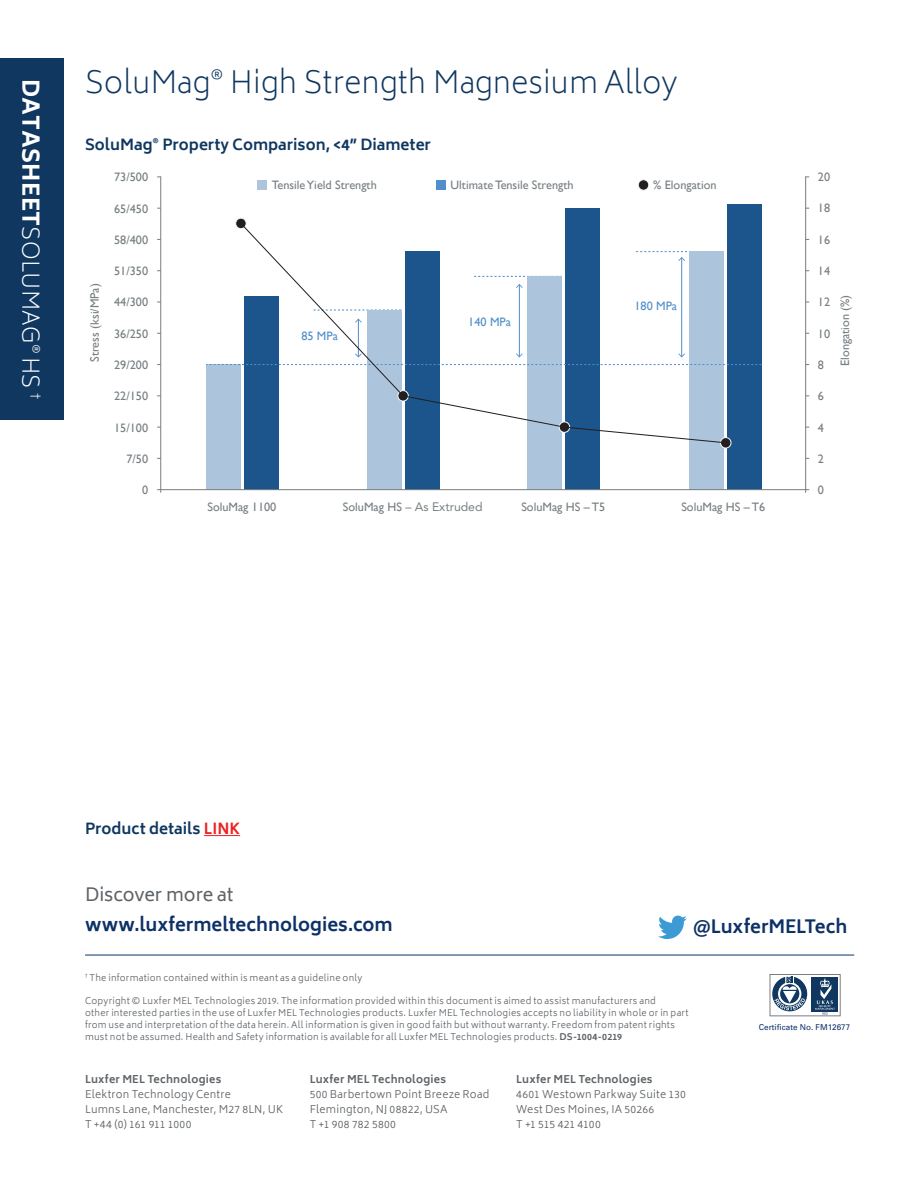
<style>
.page{position:relative;width:918px;height:1188px;background:#fff}
.page>*{position:absolute;margin:0;border:0;box-sizing:border-box;transform-origin:0 0}
.t1{font:200 30px "Biryani";color:#0f3760}
.t2{font:800 22.5px "Biryani";letter-spacing:.01em;color:#fff}
.t3{font:700 18px "Biryani";letter-spacing:-.005em;color:#0d3166}
.t4{font:18px "Biryani";letter-spacing:-.005em;color:#5e6367}
.Content_Header{font:700 15px "Biryani";color:#0f3760}
.t5{font:12.3px "Gill Sans";color:#777f82}
.t6{font:12.3px "Avenir";color:#777f82}
.t7{font:12.3px "Gill Sans";color:#528eca}
.t8{font:300 10.5px/15px "Biryani";letter-spacing:.02em;color:#5e6367}
.t9{font:700 10.5px "Biryani";letter-spacing:.02em;color:#5e6367}
.t10{font:300 9px/12px "Biryani";letter-spacing:.03em;color:#5e6367}
.t11{font:8.1px "Univers";color:#0d3166}
.s1{font-weight:200}
.s2{font-family:"Gill Sans"}
.s3{color:#ee2123}
.s4{font-weight:700}
</style>
<div class="page">
<div style="left:0;top:59px;width:64px;height:361px;background:#0f3760"></div>
<hr style="left:85px;top:955px;width:769px;height:1px;background:#0d3166">
<svg style="left:770px;top:974px;width:71px;height:42px"></svg>
<svg style="left:658px;top:916px;width:29px;height:23px"></svg>
<div style="left:727px;top:204px;width:35px;height:286px;background:#1b558b"></div>
<div style="left:689px;top:252px;width:35px;height:238px;background:#acc5dd"></div>
<div style="left:565px;top:208px;width:35px;height:282px;background:#1b558b"></div>
<div style="left:527px;top:276px;width:35px;height:214px;background:#acc5dd"></div>
<div style="left:405px;top:252px;width:35px;height:238px;background:#1b558b"></div>
<div style="left:367px;top:310px;width:35px;height:180px;background:#acc5dd"></div>
<div style="left:244px;top:296px;width:35px;height:194px;background:#1b558b"></div>
<div style="left:206px;top:365px;width:35px;height:125px;background:#acc5dd"></div>
<svg style="left:206px;top:364px;width:556px;height:1px"></svg>
<hr style="left:160px;top:176px;width:1px;height:317px;background:#797f80">
<hr style="left:805px;top:176px;width:1px;height:317px;background:#797f80">
<hr style="left:157px;top:489px;width:652px;height:1px;background:#797f80">
<svg style="left:235px;top:218px;width:11px;height:11px"></svg>
<svg style="left:638px;top:179px;width:11px;height:12px"></svg>
<svg style="left:720px;top:437px;width:12px;height:12px"></svg>
<div style="left:436px;top:180px;width:10px;height:10px;background:#528eca"></div>
<div style="left:257px;top:180px;width:9px;height:10px;background:#acc5dd"></div>
<svg style="left:239px;top:222px;width:488px;height:222px"></svg>
<hr style="left:204px;top:835px;width:36px;height:1px;background:#ee2123">
<h2 class="t2" style="left:43px;top:79px;width:323px;rotate:90deg">DATASHEET<span class="s1">SOLUMAG</span><sup>®</sup> <span class="s1">HS</span> <sup>†</sup></h2>
<p class="t1" style="left:85px;top:65px;width:594px">SoluMag<sup>®</sup> High Strength Magnesium Alloy</p>
<p class="Content_Header" style="left:85px;top:136px;width:348px">SoluMag<sup>®</sup> Property Comparison, &lt;4” Diameter</p>
<p class="t5" style="left:114px;top:170px;width:35px">73/500</p>
<p class="t5" style="left:114px;top:201px;width:35px">65/450</p>
<p class="t5" style="left:114px;top:232px;width:35px">58/400</p>
<p class="t5" style="left:114px;top:264px;width:35px">51/350</p>
<p class="t5" style="left:114px;top:295px;width:35px">44/300</p>
<p class="t5" style="left:114px;top:326px;width:35px">36/250</p>
<p class="t5" style="left:114px;top:358px;width:35px">29/200</p>
<p class="t5" style="left:114px;top:389px;width:35px">22/150</p>
<p class="t5" style="left:114px;top:420px;width:35px">15/100</p>
<p class="t5" style="left:126px;top:452px;width:23px">7/50</p>
<p class="t5" style="left:142px;top:483px;width:8px">0</p>
<p class="t5" style="left:818px;top:170px;width:14px">20</p>
<p class="t5" style="left:818px;top:201px;width:14px">18</p>
<p class="t5" style="left:818px;top:232px;width:14px">16</p>
<p class="t5" style="left:818px;top:264px;width:14px">14</p>
<p class="t5" style="left:818px;top:295px;width:14px">12</p>
<p class="t5" style="left:818px;top:326px;width:14px">10</p>
<p class="t5" style="left:818px;top:358px;width:8px">8</p>
<p class="t5" style="left:818px;top:389px;width:8px">6</p>
<p class="t5" style="left:818px;top:420px;width:8px">4</p>
<p class="t5" style="left:818px;top:452px;width:8px">2</p>
<p class="t5" style="left:818px;top:483px;width:8px">0</p>
<p class="t5" style="left:653px;top:177px;width:65px">% Elongation</p>
<p class="t5" style="left:272px;top:177px;width:106px">Tensile Yield Strength</p>
<p class="t5" style="left:451px;top:177px;width:125px">Ultimate Tensile Strength</p>
<p class="t5" style="left:87px;top:362px;width:80px;rotate:-90deg">Stress (ksi/MPa)</p>
<p class="t5" style="left:838px;top:366px;width:73px;rotate:-90deg">Elongation (%)</p>
<p class="t7" style="left:634px;top:298px;width:44px">180 MPa</p>
<p class="t7" style="left:468px;top:315px;width:44px">140 MPa</p>
<p class="t7" style="left:301px;top:329px;width:38px">85 MPa</p>
<p class="t5" style="left:207px;top:500px;width:70px">SoluMag 1100</p>
<p class="t6" style="left:343px;top:500px;width:141px"><span class="s2">SoluMag HS</span> – As Extruded</p>
<p class="t5" style="left:521px;top:500px;width:85px">SoluMag HS – T5</p>
<p class="t5" style="left:681px;top:500px;width:85px">SoluMag HS – T6</p>
<p class="Content_Header" style="left:85px;top:820px;width:157px">Product details <span class="s3">LINK</span></p>
<h3 class="t4" style="left:85px;top:884px;width:150px">Discover more at</h3>
<h3 class="t3" style="left:85px;top:914px;width:309px">www.luxfermeltechnologies.com</h3>
<h3 class="t3" style="left:693px;top:916px;width:156px">@LuxferMELTech</h3>
<p class="t10" style="left:85px;top:972px;width:279px"><sup>†</sup> The information contained within is meant as a guideline only</p>
<p class="t10" style="left:85px;top:995px;width:605px">Copyright © Luxfer MEL Technologies 2019. The information provided within this document is aimed to assist manufacturers and<br>other interested parties in the use of Luxfer MEL Technologies products. Luxfer MEL Technologies accepts no liability in whole or in part from use and interpretation of the data herein. All information is given in good faith but without warranty. Freedom from patent rights must not be assumed. Health and Safety information is available for all Luxfer MEL Technologies products. <span class="s4">DS-1004-0219</span></p>
<p class="t9" style="left:85px;top:1074px;width:138px">Luxfer MEL Technologies</p>
<p class="t8" style="left:85px;top:1087px;width:200px">Elektron Technology Centre<br>Lumns Lane, Manchester, M27 8LN, UK<br>T +44 (0) 161 911 1000</p>
<p class="t9" style="left:310px;top:1074px;width:138px">Luxfer MEL Technologies</p>
<p class="t8" style="left:310px;top:1087px;width:181px">500 Barbertown Point Breeze Road<br>Flemington, NJ 08822, USA<br>T +1 908 782 5800</p>
<p class="t9" style="left:516px;top:1074px;width:138px">Luxfer MEL Technologies</p>
<p class="t8" style="left:516px;top:1087px;width:171px">4601 Westown Parkway Suite 130<br>West Des Moines, IA 50266<br>T +1 515 421 4100</p>
<p class="t11" style="left:759px;top:1022px;width:93px">Certificate No. FM12677</p>
</div>
